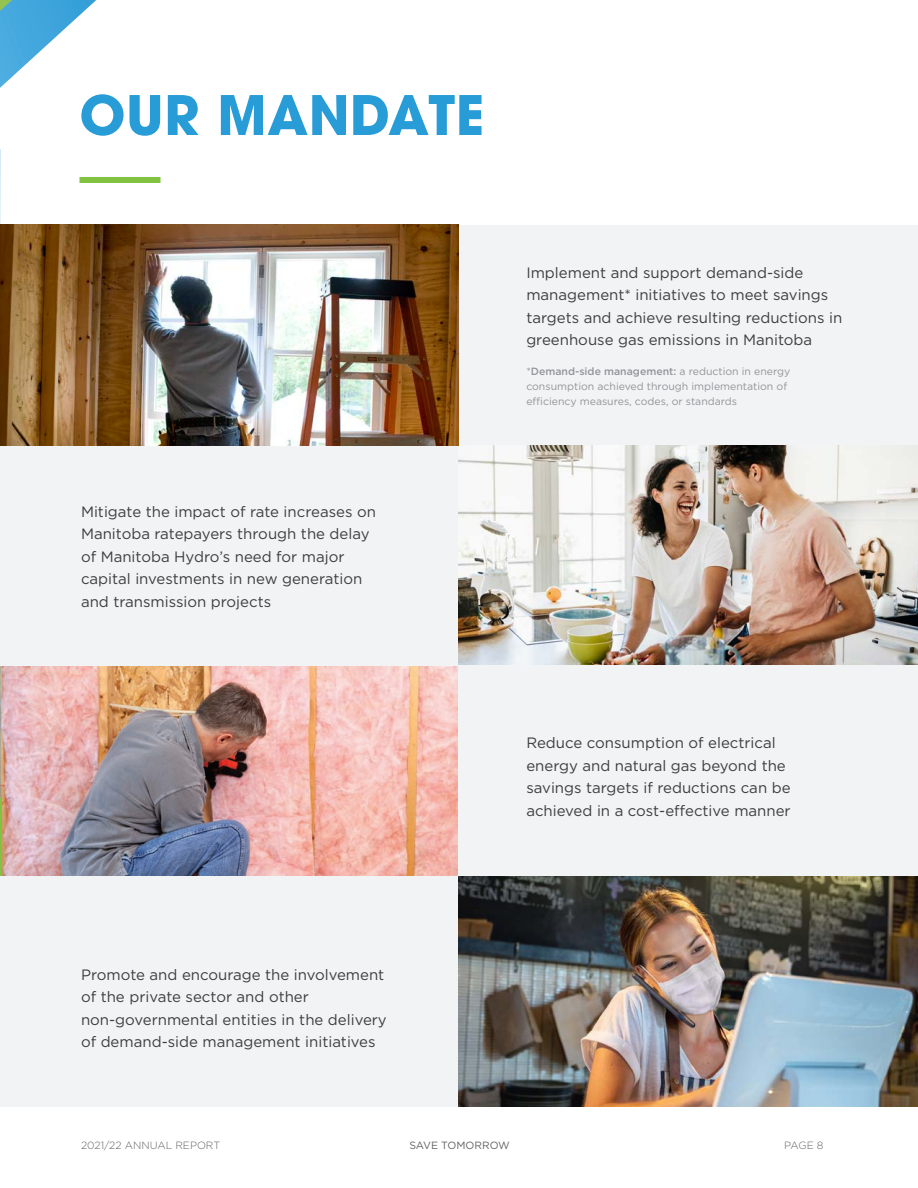
<style>
.page{position:relative;width:918px;height:1188px;background:#fff}
.page>*{position:absolute;margin:0;border:0;box-sizing:border-box;transform-origin:0 0}
.t1{font:700 54px "ITC Avant Garde Std";letter-spacing:.01em;color:#289cd7}
.body{font:15px/22.5px "Gotham";color:#3e3e3f}
.body-2{font:10.5px/15px "Gotham";color:#939598}
.t2{font:300 10.5px "Gotham";color:#636366}
.t3{font:10.5px "Gotham";color:#636366}
.s1{font-weight:500}
</style>
<div class="page">
<img style="left:0;top:666px;width:459px;height:210px">
<hr style="left:0;top:798px;width:2px;height:154px;background:#81c340">
<svg style="left:0;top:149px;width:1px;height:76px"></svg>
<svg style="left:0;top:0;width:96px;height:88px"></svg>
<div style="left:80px;top:177px;width:80px;height:6px;background:#81c340"></div>
<div style="left:459px;top:225px;width:459px;height:220px;background:#f2f3f4"></div>
<div style="left:0;top:445px;width:459px;height:221px;background:#f2f3f4"></div>
<img style="left:459px;top:445px;width:459px;height:221px">
<div style="left:459px;top:666px;width:459px;height:220px;background:#f2f3f4"></div>
<div style="left:0;top:876px;width:459px;height:231px;background:#f2f3f4"></div>
<img style="left:459px;top:876px;width:459px;height:231px">
<img style="left:0;top:225px;width:459px;height:220px">
<h2 class="t1" style="left:80px;top:79px;width:406px">OUR MANDATE</h2>
<p class="body" style="left:81px;top:500px;width:296px">Mitigate the impact of rate increases on Manitoba ratepayers through the delay of Manitoba Hydro’s need for major capital investments in new generation and transmission projects</p>
<p class="body" style="left:526px;top:261px;width:317px">Implement and support demand‑side management* initiatives to meet savings targets and achieve resulting reductions in greenhouse gas emissions in Manitoba</p>
<p class="body-2" style="left:526px;top:363px;width:266px">*<span class="s1">Demand-side management:</span> a reduction in energy consumption achieved through implementation of efficiency measures, codes, or standards</p>
<p class="body" style="left:526px;top:732px;width:266px">Reduce consumption of electrical energy and natural gas beyond the savings targets if reductions can be achieved in a cost-effective manner</p>
<p class="body" style="left:81px;top:963px;width:307px">Promote and encourage the involvement of the private sector and other non‑governmental entities in the delivery of demand-side management initiatives</p>
<p class="t2" style="left:81px;top:1138px;width:141px">2021/22 ANNUAL REPORT</p>
<p class="t3" style="left:409px;top:1138px;width:102px">SAVE TOMORROW</p>
<p class="t2" style="left:784px;top:1138px;width:41px">PAGE 8</p>
</div>
